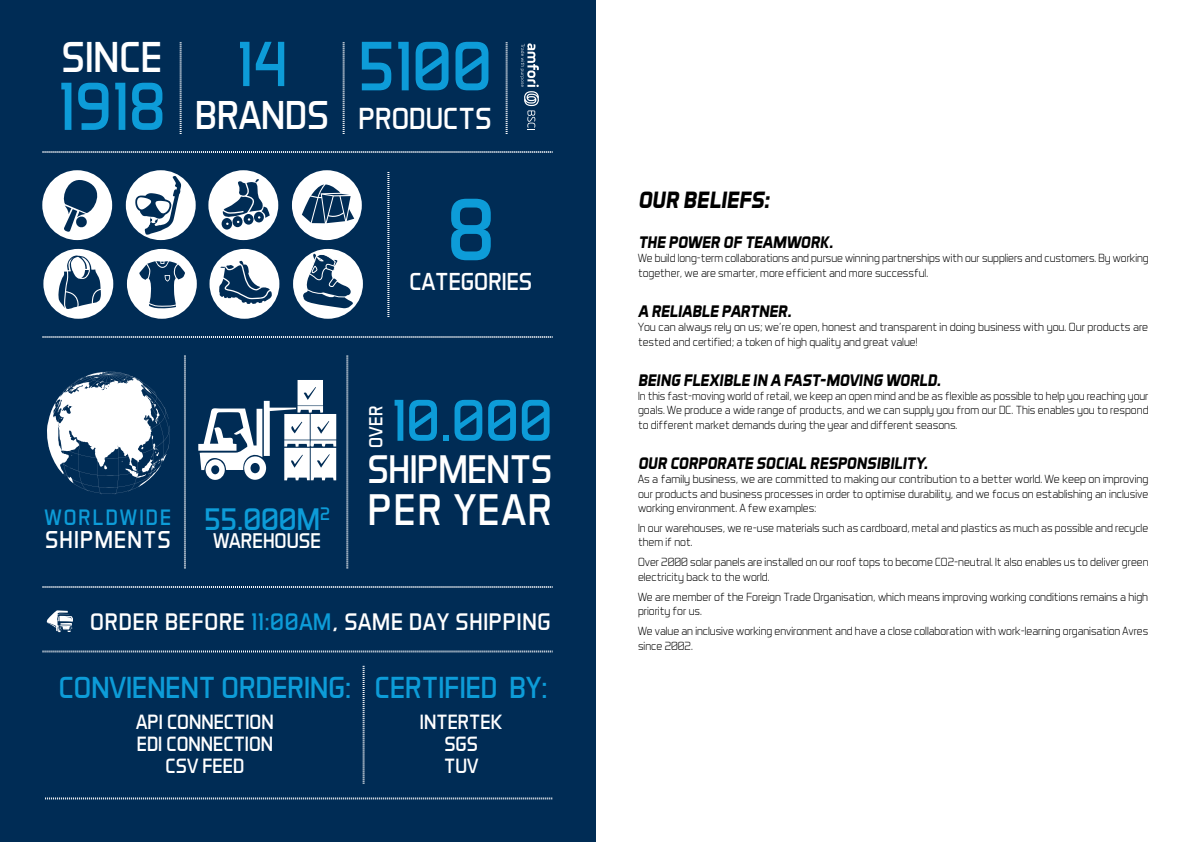
<style>
.page{position:relative;width:1191px;height:842px;background:#fff}
.page>*{position:absolute;margin:0;border:0;box-sizing:border-box;transform-origin:0 0}
.t1{font:90px "Aero Matics";color:#0d9cd8}
.t2{font:71px "Aero Matics";color:#0d9cd8}
.t3{font:69px "Aero Matics";color:#0d9cd8}
.t4{font:64.8px "Aero Matics";color:#0d9cd8}
.t5{font:59.9px "Aero Matics";color:#0d9cd8}
.t6{font:45px "Aero Matics";letter-spacing:.04em;color:#fff}
.t7{font:44px "Aero Matics";color:#fff}
.t8{font:41px "Aero Matics";color:#fff}
.t9{font:40.6px "Aero Matics";letter-spacing:-.01em;color:#fff}
.t10{font:31.7px "Aero Matics";color:#0d9cd8}
.t11{font:31px "Aero Matics";color:#0d9cd8}
.t12{font:31px "Aero Matics";color:#fff}
.t13{font:25px "Aero Matics";color:#fff}
.t14{font:24.9px "Aero Matics";letter-spacing:.045em;color:#fff}
.t15{font:24.4px "Aero Matics";letter-spacing:.03em;color:#fff}
.t16{font:italic 700 24px "Aero Matics";letter-spacing:.005em;color:#000;scale:.95 1}
.t17{font:22.7px "Aero Matics";letter-spacing:.09em;color:#0d9cd8}
.t18{font:21.6px "Aero Matics";color:#fff}
.t19{font:21px/22px "Aero Matics";color:#fff;text-align:center}
.t20{font:19.3px "Aero Matics";color:#fff}
.t21{font:italic 700 17px "Aero Matics";color:#000;scale:.95 1}
.t22{font:300 12px/14.4px "Aero Matics";color:#000}
.s1{color:#0d9cd8}
</style>
<div class="page">
<div style="left:0;top:0;width:595px;height:842px;background:#002c55"></div>
<svg style="left:43px;top:151px;width:509px;height:2px"></svg>
<svg style="left:43px;top:336px;width:509px;height:2px"></svg>
<svg style="left:43px;top:586px;width:509px;height:2px"></svg>
<svg style="left:43px;top:650px;width:509px;height:2px"></svg>
<svg style="left:45px;top:797px;width:507px;height:2px"></svg>
<svg style="left:520px;top:43px;width:19px;height:87px"></svg>
<svg style="left:180px;top:42px;width:2px;height:92px"></svg>
<svg style="left:184px;top:356px;width:2px;height:212px"></svg>
<svg style="left:343px;top:42px;width:2px;height:92px"></svg>
<svg style="left:505px;top:42px;width:2px;height:92px"></svg>
<svg style="left:387px;top:172px;width:2px;height:145px"></svg>
<svg style="left:346px;top:356px;width:2px;height:212px"></svg>
<svg style="left:362px;top:666px;width:2px;height:118px"></svg>
<svg style="left:47px;top:610px;width:26px;height:22px"></svg>
<svg style="left:47px;top:372px;width:123px;height:122px"></svg>
<div style="left:42px;top:170px;width:70px;height:70px;background:#fff;border-radius:50%"></div>
<div style="left:126px;top:170px;width:70px;height:70px;background:#fff;border-radius:50%"></div>
<div style="left:208px;top:170px;width:70px;height:70px;background:#fff;border-radius:50%"></div>
<div style="left:292px;top:170px;width:70px;height:70px;background:#fff;border-radius:50%"></div>
<svg style="left:302px;top:184px;width:52px;height:39px"></svg>
<svg style="left:222px;top:179px;width:48px;height:51px"></svg>
<svg style="left:61px;top:174px;width:45px;height:58px"></svg>
<svg style="left:135px;top:176px;width:46px;height:59px"></svg>
<div style="left:43px;top:249px;width:70px;height:70px;background:#fff;border-radius:50%"></div>
<div style="left:127px;top:249px;width:70px;height:70px;background:#fff;border-radius:50%"></div>
<div style="left:209px;top:249px;width:70px;height:70px;background:#fff;border-radius:50%"></div>
<div style="left:293px;top:249px;width:70px;height:70px;background:#fff;border-radius:50%"></div>
<svg style="left:219px;top:261px;width:53px;height:43px"></svg>
<svg style="left:139px;top:261px;width:46px;height:47px"></svg>
<svg style="left:58px;top:255px;width:43px;height:54px"></svg>
<svg style="left:302px;top:253px;width:51px;height:55px"></svg>
<svg style="left:198px;top:380px;width:138px;height:100px"></svg>
<h3 class="t7" style="left:61px;top:31px;width:102px">SINCE</h3>
<h3 class="t3" style="left:58px;top:66px;width:109px">1918</h3>
<h3 class="t4" style="left:237px;top:26px;width:52px">14</h3>
<h3 class="t8" style="left:195px;top:91px;width:136px">BRANDS</h3>
<h2 class="t2" style="left:358px;top:24px;width:135px">5100</h2>
<h3 class="t12" style="left:358px;top:100px;width:135px">PRODUCTS</h3>
<h1 class="t1" style="left:447px;top:176px;width:50px">8</h1>
<h3 class="t13" style="left:409px;top:267px;width:124px">CATEGORIES</h3>
<h3 class="t17" style="left:45px;top:503px;width:128px">WORLDWIDE</h3>
<h3 class="t14" style="left:45px;top:525px;width:127px">SHIPMENTS</h3>
<h3 class="t10" style="left:205px;top:501px;width:127px">55.000M<sup>2</sup></h3>
<h3 class="t18" style="left:213px;top:528px;width:109px">WAREHOUSE</h3>
<h3 class="t5" style="left:392px;top:385px;width:162px">10.000</h3>
<h3 class="t9" style="left:367px;top:445px;width:186px">SHIPMENTS</h3>
<h3 class="t6" style="left:368px;top:483px;width:185px">PER YEAR</h3>
<h3 class="t20" style="left:364px;top:448px;width:44px;rotate:-90deg">OVER</h3>
<h3 class="t15" style="left:90px;top:607px;width:462px">ORDER BEFORE <span class="s1">11:00AM</span>, SAME DAY SHIPPING</h3>
<h3 class="t11" style="left:59px;top:669px;width:294px">CONVIENENT ORDERING:</h3>
<h3 class="t19" style="left:136px;top:710px;width:139px">API CONNECTION<br>EDI CONNECTION<br>CSV FEED</h3>
<h3 class="t11" style="left:375px;top:669px;width:174px">CERTIFIED BY:</h3>
<h3 class="t19" style="left:420px;top:710px;width:84px">INTERTEK<br>SGS<br>TUV</h3>
<h3 class="t16" style="left:638px;top:186px;width:140px">OUR BELIEFS:</h3>
<h3 class="t21" style="left:638px;top:232px;width:207px">THE POWER OF TEAMWORK.</h3>
<p class="t22" style="left:638px;top:251px;width:512px">We build long-term collaborations and pursue winning partnerships with our suppliers and customers. By working together, we are smarter, more efficient and more successful.</p>
<h3 class="t21" style="left:638px;top:301px;width:163px">A RELIABLE PARTNER.</h3>
<p class="t22" style="left:638px;top:320px;width:512px">You can always rely on us; we’re open, honest and transparent in doing business with you. Our products are tested and certified; a token of high quality and great value!</p>
<h3 class="t21" style="left:638px;top:370px;width:320px">BEING FLEXIBLE IN A FAST-MOVING WORLD.</h3>
<p class="t22" style="left:638px;top:389px;width:512px;text-align:justify">In this fast-moving world of retail, we keep an open mind and be as flexible as possible to help you reaching your goals. We produce a wide range of products, and we can supply you from our DC. This enables you to respond to different market demands during the year and different seasons.</p>
<h3 class="t21" style="left:638px;top:453px;width:306px">OUR CORPORATE SOCIAL RESPONSIBILITY.</h3>
<p class="t22" style="left:638px;top:472px;width:512px;text-align:justify">As a family business, we are committed to making our contribution to a better world. We keep on improving our products and business processes in order to optimise durability, and we focus on establishing an inclusive working environment. A few examples:</p>
<p class="t22" style="left:638px;top:521px;width:511px">In our warehouses, we re-use materials such as cardboard, metal and plastics as much as possible and recycle them if not.</p>
<p class="t22" style="left:638px;top:555px;width:512px">Over 2000 solar panels are installed on our roof tops to become CO2-neutral. It also enables us to deliver green electricity back to the world.</p>
<p class="t22" style="left:638px;top:589px;width:511px">We are member of the Foreign Trade Organisation, which means improving working conditions remains a high priority for us.</p>
<p class="t22" style="left:638px;top:624px;width:512px">We value an inclusive working environment and have a close collaboration with work-learning organisation Avres since 2002.</p>
</div>
